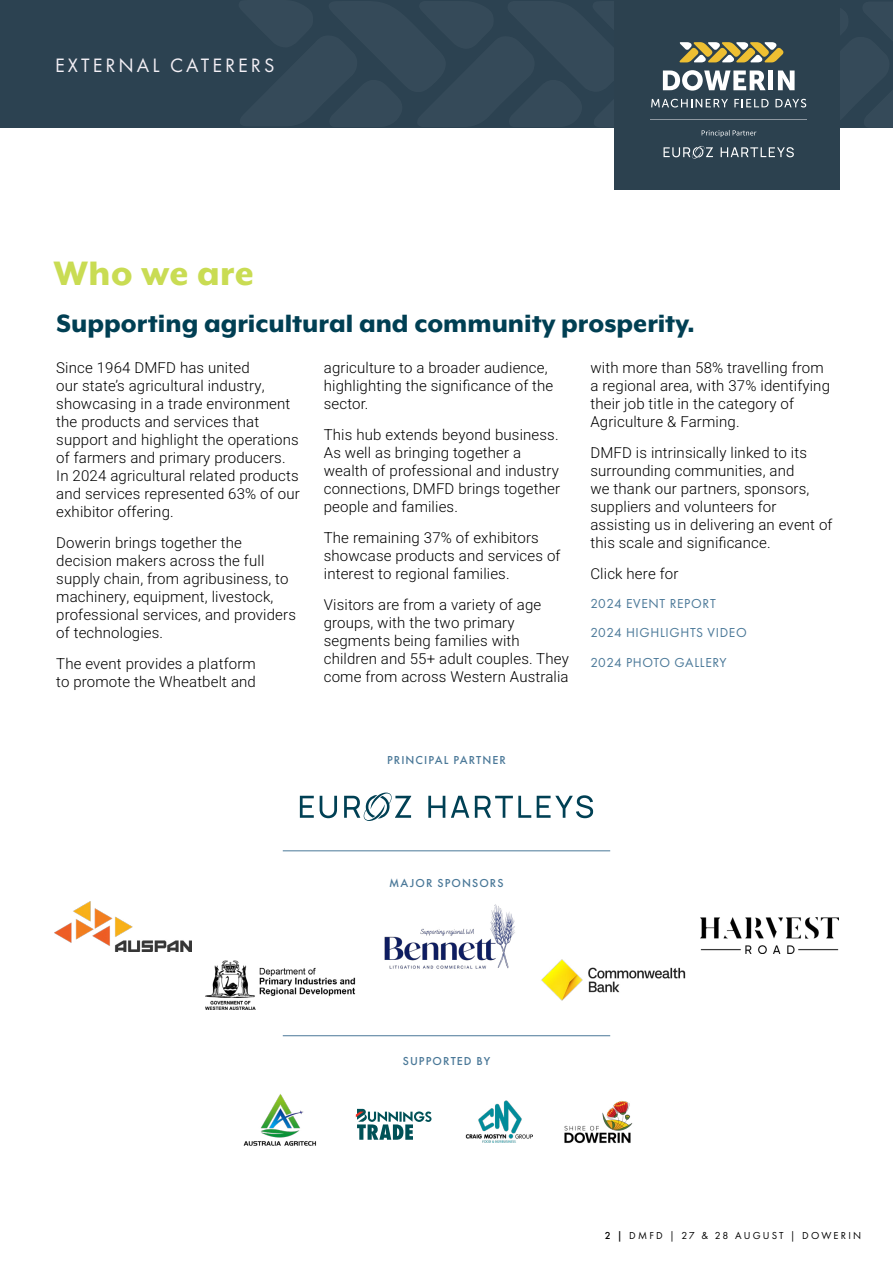
<style>
.page{position:relative;width:893px;height:1263px;background:#fff}
.page>*{position:absolute;margin:0;border:0;box-sizing:border-box;transform-origin:0 0}
.t1{font:800 39px "Mr Eaves XL Mod OT";letter-spacing:.01em;color:#c9dc53}
.t2{font:800 28.8px "Mr Eaves XL Mod OT";color:#003f53}
.t3{font:20.1px "Futura PT";letter-spacing:.15em;color:#f3eff5}
.t4{font:15px/18px "Heebo";letter-spacing:.01em;color:#000}
.t5{font:13.5px/29px "Futura PT";letter-spacing:.05em;color:#4a7898}
.t6{font:500 12px "Futura PT";letter-spacing:.09em;color:#4a7898}
.t7{font:10.5px "Futura PT";letter-spacing:.21em;color:#000}
.s1{font-weight:500}
</style>
<div class="page">
<div style="left:0;top:0;width:893px;height:128px;background:#2c4251"></div>
<div style="left:614px;top:0;width:225px;height:190px;background:#2c414f"></div>
<svg style="left:650px;top:42px;width:190px;height:95px"></svg>
<hr style="left:651px;top:119px;width:156px;height:1px;background:#8e98a1">
<svg style="left:663px;top:146px;width:50px;height:13px"></svg>
<svg style="left:721px;top:147px;width:73px;height:10px"></svg>
<img style="left:465px;top:1101px;width:67px;height:41px">
<svg style="left:356px;top:1109px;width:75px;height:31px"></svg>
<img style="left:564px;top:1101px;width:69px;height:42px">
<img style="left:243px;top:1094px;width:74px;height:52px">
<img style="left:541px;top:959px;width:145px;height:42px">
<img style="left:55px;top:902px;width:136px;height:50px">
<img style="left:384px;top:904px;width:131px;height:65px">
<img style="left:206px;top:960px;width:150px;height:49px">
<img style="left:701px;top:918px;width:137px;height:35px">
<hr style="left:283px;top:850px;width:327px;height:1px;background:#4a7898">
<svg style="left:300px;top:796px;width:14px;height:22px"></svg>
<svg style="left:320px;top:796px;width:17px;height:22px"></svg>
<svg style="left:344px;top:792px;width:67px;height:29px"></svg>
<svg style="left:428px;top:796px;width:17px;height:22px"></svg>
<svg style="left:451px;top:796px;width:18px;height:22px"></svg>
<svg style="left:475px;top:796px;width:56px;height:22px"></svg>
<svg style="left:537px;top:795px;width:56px;height:23px"></svg>
<hr style="left:283px;top:1035px;width:327px;height:1px;background:#4a7898">
<h3 class="t3" style="left:55px;top:54px;width:221px">EXTERNAL CATERERS</h3>
<h1 class="t1" style="left:54px;top:252px;width:202px">Who we are</h1>
<h2 class="t2" style="left:57px;top:307px;width:640px">Supporting agricultural and community prosperity.</h2>
<p class="t4" style="left:590px;top:359px;width:241px">with more than 58% travelling from a regional area, with 37% identifying their job title in the category of<br>Agriculture &amp; Farming.</p>
<p class="t4" style="left:590px;top:444px;width:244px">DMFD is intrinsically linked to its surrounding communities, and<br>we thank our partners, sponsors, suppliers and volunteers for assisting us in delivering an event of this scale and significance.</p>
<p class="t4" style="left:590px;top:564px;width:90px">Click here for</p>
<p class="t5" style="left:590px;top:589px;width:158px">2024 EVENT REPORT<br>2024 HIGHLIGHTS VIDEO</p>
<p class="t5" style="left:590px;top:648px;width:138px">2024 PHOTO GALLERY</p>
<p class="t4" style="left:56px;top:359px;width:245px">Since 1964 DMFD has united<br>our state’s agricultural industry, showcasing in a trade environment the products and services that support and highlight the operations of farmers and primary producers.<br>In 2024 agricultural related products and services represented 63% of our exhibitor offering.</p>
<p class="t4" style="left:56px;top:534px;width:241px">Dowerin brings together the decision makers across the full supply chain, from agribusiness, to machinery, equipment, livestock, professional services, and providers of technologies.</p>
<p class="t4" style="left:56px;top:654px;width:201px">The event provides a platform to promote the Wheatbelt and</p>
<p class="t4" style="left:324px;top:359px;width:231px">agriculture to a broader audience, highlighting the significance of the sector.</p>
<p class="t4" style="left:324px;top:426px;width:238px">This hub extends beyond business.<br>As well as bringing together a wealth of professional and industry connections, DMFD brings together people and families.</p>
<p class="t4" style="left:324px;top:528px;width:238px">The remaining 37% of exhibitors showcase products and services of interest to regional families.</p>
<p class="t4" style="left:324px;top:595px;width:246px">Visitors are from a variety of age groups, with the two primary segments being families with children and 55+ adult couples. They come from across Western Australia</p>
<p class="t6" style="left:387px;top:753px;width:120px">PRINCIPAL PARTNER</p>
<p class="t6" style="left:389px;top:876px;width:116px">MAJOR SPONSORS</p>
<p class="t6" style="left:403px;top:1053px;width:89px">SUPPORTED BY</p>
<p class="t7" style="left:605px;top:1229px;width:258px"><span class="s1">2 |</span> DMFD | 27 &amp; 28 AUGUST | DOWERIN</p>
</div>
